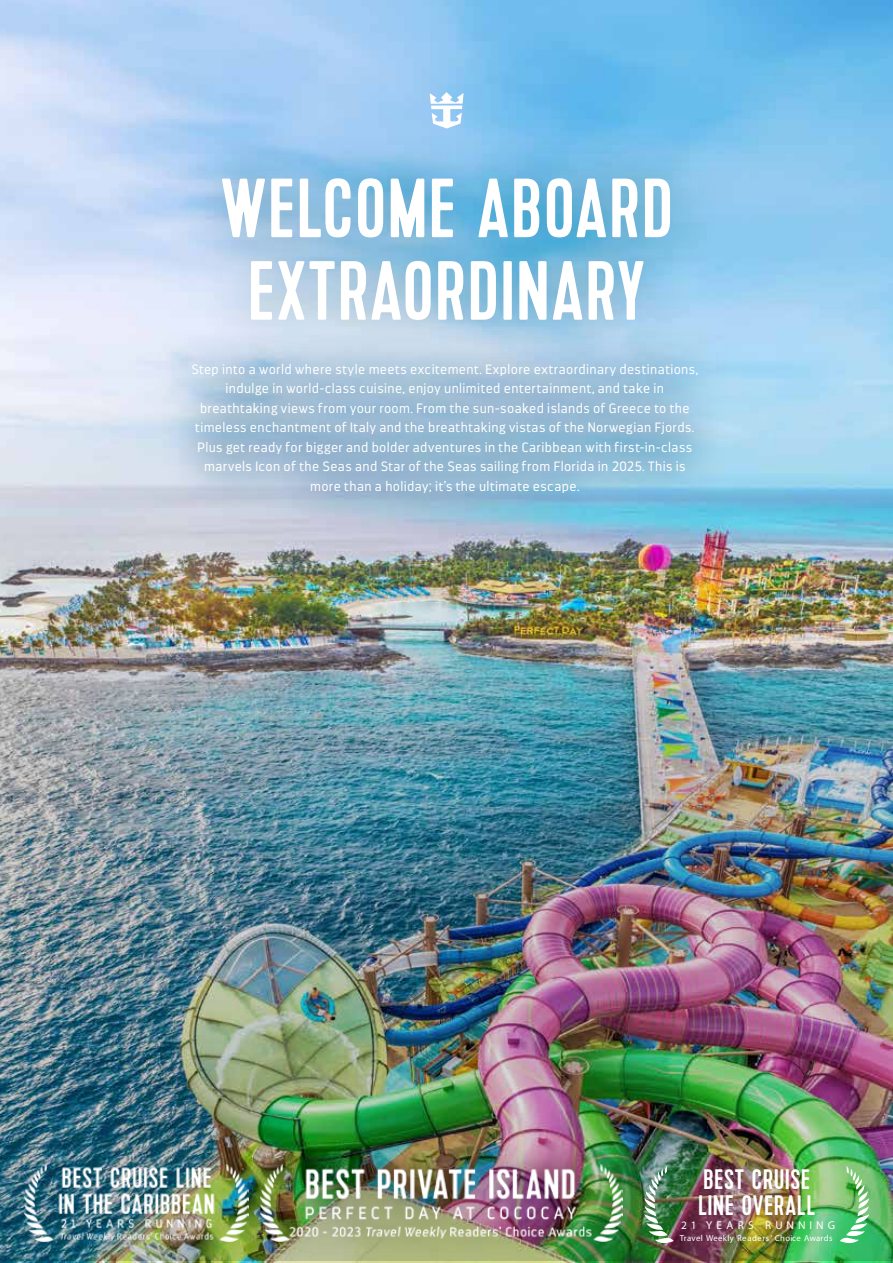
<style>
.page{position:relative;width:893px;height:1263px;background:#fff}
.page>*{position:absolute;margin:0;border:0;box-sizing:border-box;transform-origin:0 0}
.t1{font:83.7px/82.5px "Kapra";letter-spacing:.03em;color:#fff;text-align:center}
.t2{font:28.2px/25.8px "Kapra";letter-spacing:.035em;color:#fff}
.t3{font:300 13.5px/19.5px "Darwin";letter-spacing:.03em;color:#fff;text-align:center}
.t4{font:11.4px "Darwin";letter-spacing:.36em;color:#fff}
.t5{font:8.7px "Darwin";letter-spacing:.045em;color:#fff}
.s1{font-style:italic}
</style>
<div class="page">
<img style="left:0;top:0;width:893px;height:1263px">
<div style="left:174px;top:127px;width:546px;height:243px;background:#005052;opacity:.41"></div>
<div style="left:157px;top:328px;width:575px;height:201px;background:#004970;opacity:.6"></div>
<img style="left:0;top:648px;width:892px;height:613px">
<svg style="left:430px;top:92px;width:33px;height:36px"></svg>
<img style="left:24px;top:1163px;width:210px;height:78px">
<div style="left:234px;top:1141px;width:414px;height:122px;background:#000;opacity:.75"></div>
<img style="left:260px;top:1163px;width:362px;height:78px">
<img style="left:644px;top:1166px;width:30px;height:77px">
<svg style="left:840px;top:1166px;width:29px;height:77px"></svg>
<h1 class="t1" style="left:221px;top:170px;width:453px">WELCOME ABOARD<br>EXTRAORDINARY</h1>
<p class="t3" style="left:191px;top:359px;width:508px">Step into a world where style meets excitement. Explore extraordinary destinations, indulge in world-class cuisine, enjoy unlimited entertainment, and take in breathtaking views from your room. From the sun-soaked islands of Greece to the timeless enchantment of Italy and the breathtaking vistas of the Norwegian Fjords.<br>Plus get ready for bigger and bolder adventures in the Caribbean with first-in-class marvels Icon of the Seas and Star of the Seas sailing from Florida in 2025. This is more than a holiday; it’s the ultimate escape.</p>
<h2 class="t2" style="left:698px;top:1167px;width:118px">BEST CRUISE<br>LINE OVERALL</h2>
<p class="t4" style="left:681px;top:1218px;width:156px">21 YEARS RUNNING</p>
<p class="t5" style="left:680px;top:1232px;width:154px"><span class="s1">Travel Weekly</span> Readers’ Choice Awards</p>
</div>
